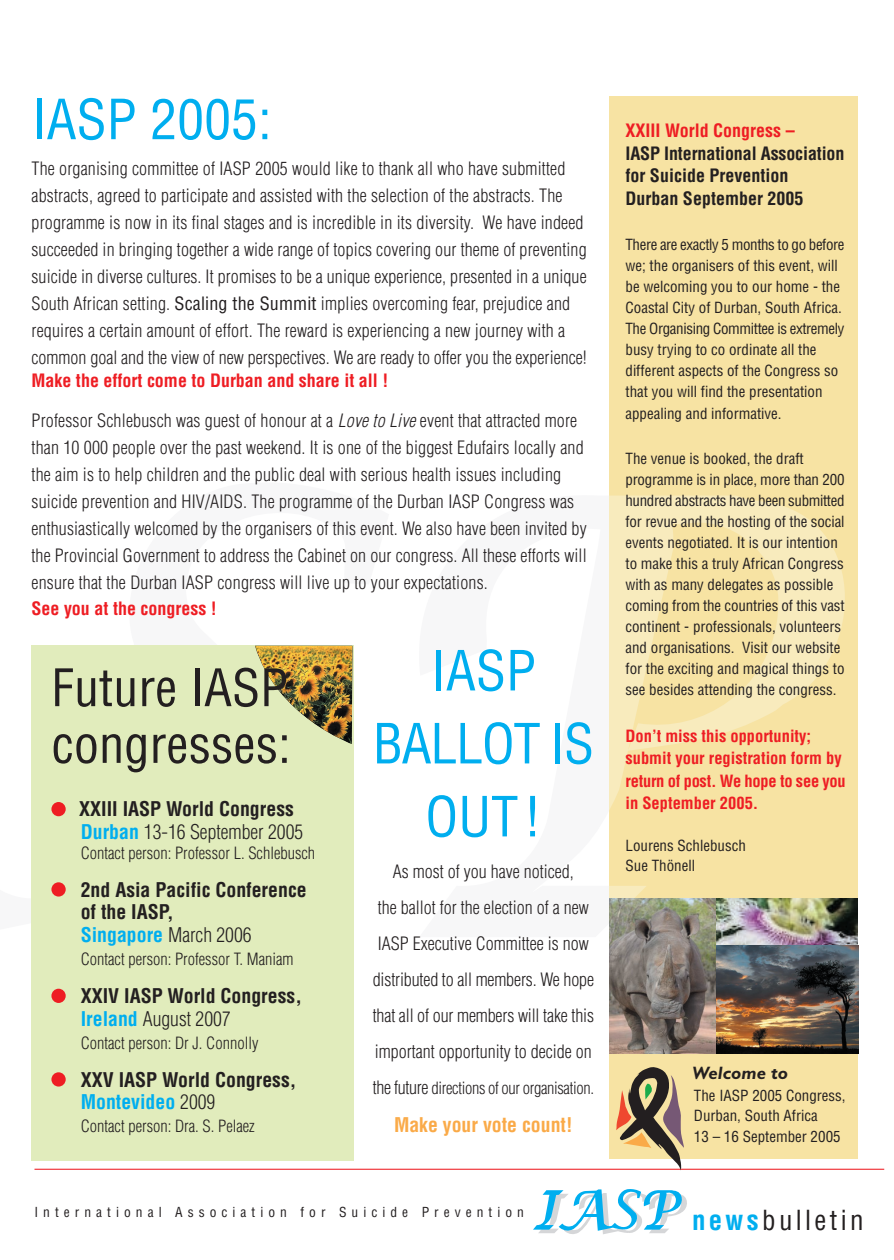
<style>
.page{position:relative;width:894px;height:1260px;background:#fff}
.page>*{position:absolute;margin:0;border:0;box-sizing:border-box;transform-origin:0 0}
.t1{font:condensed 54px/73.1px "Helvetica";letter-spacing:-.025em;color:#00aeef;text-align:center}
.t2{font:condensed 54px "Helvetica";color:#00aeef}
.t3{font:condensed 50.4px/56.7px "Helvetica";color:#231f20}
.t4{font:condensed 27px "Helvetica";letter-spacing:.125em;color:#231f20}
.t5{font:700 condensed 19.8px/22.8px "Helvetica";color:#231f20}
.t6{font:700 condensed 19.8px "Helvetica";color:#faaa48}
.t7{font:300 condensed 18px/27px "Helvetica";letter-spacing:.01em;color:#231f20}
.t8{font:700 condensed 18px "Helvetica";color:#ee1d23}
.t9{font:700 condensed 18px/22.5px "Helvetica";color:#231f20}
.t10{font:italic 700 18px "Gill Sans";color:#231f20}
.t11{font:300 condensed 16.5px "Helvetica";color:#231f20}
.t12{font:700 condensed 16.5px/22.5px "Helvetica";color:#ee1d23}
.t13{font:300 condensed 16.5px "Helvetica";letter-spacing:-.02em;color:#231f20}
.t14{font:condensed 15px/21px "Helvetica";color:#231f20}
.t15{font:condensed 13.5px "Helvetica";letter-spacing:.375em;color:#231f20}
.s1{font-weight:400}
.s2{font-style:italic}
.s3{font-size:18px}
.s4{color:#00aeef}
.s5{font-weight:300}
.s6{font-weight:700;color:#00aeef}
</style>
<div class="page">
<svg style="left:533px;top:1189px;width:154px;height:45px"></svg>
<hr style="left:34px;top:1169px;width:850px;height:1px;background:#ee1d23">
<div style="left:32px;top:645px;width:322px;height:516px;background:#e1ecbc"></div>
<div style="left:609px;top:96px;width:249px;height:1063px;background:#f7e3a3"></div>
<svg style="left:609px;top:495px;width:236px;height:403px"></svg>
<svg style="left:616px;top:1067px;width:68px;height:103px"></svg>
<img style="left:716px;top:898px;width:142px;height:47px">
<img style="left:716px;top:945px;width:142px;height:108px">
<img style="left:609px;top:898px;width:107px;height:155px">
<img style="left:255px;top:646px;width:97px;height:98px">
<div style="left:51px;top:802px;width:15px;height:14px;background:#ee1d23;border-radius:50%"></div>
<div style="left:51px;top:882px;width:15px;height:15px;background:#ee1d23;border-radius:50%"></div>
<div style="left:51px;top:989px;width:15px;height:14px;background:#ee1d23;border-radius:50%"></div>
<div style="left:51px;top:1072px;width:15px;height:15px;background:#ee1d23;border-radius:50%"></div>
<h1 class="t2" style="left:32px;top:99px;width:242px">IASP 2005:</h1>
<p class="t7" style="left:32px;top:157px;width:557px">The organising committee of IASP 2005 would like to thank all who have submitted abstracts, agreed to participate and assisted with the selection of the abstracts. The programme is now in its final stages and is incredible in its diversity. We have indeed succeeded in bringing together a wide range of topics covering our theme of preventing suicide in diverse cultures. It promises to be a unique experience, presented in a unique South African setting. <span class="s1">Scaling the Summit</span> implies overcoming fear, prejudice and requires a certain amount of effort. The reward is experiencing a new journey with a common goal and the view of new perspectives. We are ready to offer you the experience!</p>
<p class="t8" style="left:32px;top:373px;width:358px">Make the effort come to Durban and share it all !</p>
<p class="t7" style="left:31px;top:409px;width:557px">Professor Schlebusch was guest of honour at a <span class="s2">Love to Live</span> event that attracted more than 10 000 people over the past weekend. It is one of the biggest Edufairs locally and the aim is to help children and the public deal with serious health issues including suicide prevention and HIV/AIDS. The programme of the Durban IASP Congress was enthusiastically welcomed by the organisers of this event. We also have been invited by the Provincial Government to address the Cabinet on our congress. All these efforts will ensure that the Durban IASP congress will live up to your expectations.</p>
<p class="t8" style="left:31px;top:601px;width:187px">See you at the congress !</p>
<h1 class="t1" style="left:373px;top:639px;width:223px">IASP<br>BALLOT IS<br>OUT!</h1>
<p class="t7" style="left:373px;top:855px;width:223px;line-height:36px;text-align:center">As most of you have noticed,<br>the ballot for the election of a new IASP Executive Committee is now distributed to all members. We hope that all of our members will take this important opportunity to decide on</p>
<p class="t13" style="left:373px;top:1082px;width:223px"><span class="s3">the future</span> directions of our organisation.</p>
<p class="t6" style="left:394px;top:1117px;width:180px">Make your vote count!</p>
<h2 class="t3" style="left:51px;top:664px;width:241px">Future IASP congresses:</h2>
<p class="t5" style="left:79px;top:799px;width:226px">XXIII IASP World Congress<br><span class="s4">Durban</span> <span class="s5">13-16 September 2005</span></p>
<p class="t11" style="left:81px;top:846px;width:236px">Contact person: Professor L. Schlebusch</p>
<p class="t5" style="left:81px;top:880px;width:228px">2nd Asia Pacific Conference of the IASP,<br><span class="s4">Singapore</span> <span class="s5">March 2006</span></p>
<p class="t11" style="left:81px;top:953px;width:214px">Contact person: Professor T. Maniam</p>
<p class="t5" style="left:81px;top:986px;width:223px">XXIV IASP World Congress,<br><span class="s4">Ireland</span> <span class="s5">August 2007</span></p>
<p class="t11" style="left:81px;top:1036px;width:179px">Contact person: Dr J. Connolly</p>
<p class="t5" style="left:81px;top:1070px;width:217px">XXV IASP World Congress,<br><span class="s4">Montevideo</span> <span class="s5">2009</span></p>
<p class="t11" style="left:81px;top:1120px;width:176px">Contact person: Dra. S. Pelaez</p>
<p class="t15" style="left:35px;top:1207px;width:491px">International Association for Suicide Prevention</p>
<p class="t8" style="left:626px;top:124px;width:171px">XXIII World Congress –</p>
<p class="t9" style="left:626px;top:144px;width:221px">IASP International Association for Suicide Prevention<br>Durban September 2005</p>
<p class="t14" style="left:626px;top:235px;width:221px">There are exactly 5 months to go before we; the organisers of this event, will be welcoming you to our home - the Coastal City of Durban, South Africa.<br>The Organising Committee is extremely busy trying to co ordinate all the different aspects of the Congress so that you will find the presentation</p>
<p class="t14" style="left:626px;top:405px;width:158px">appealing and informative.</p>
<p class="t14" style="left:626px;top:450px;width:221px">The venue is booked, the draft programme is in place, more than 200 hundred abstracts have been submitted for revue and the hosting of the social events negotiated. It is our intention to make this a truly African Congress with as many delegates as possible coming from the countries of this vast continent - professionals, volunteers and organisations. Visit our website for the exciting and magical things to see besides attending the congress.</p>
<p class="t12" style="left:626px;top:726px;width:222px">Don’t miss this opportunity; submit your registration form by return of post. We hope to see you in September 2005.</p>
<p class="t14" style="left:626px;top:837px;width:122px;line-height:19.5px">Lourens Schlebusch<br>Sue Thönell</p>
<p class="t10" style="left:692px;top:1067px;width:98px">Welcome to</p>
<p class="t14" style="left:694px;top:1086px;width:153px;line-height:20.4px">The IASP 2005 Congress,<br>Durban, South Africa<br>13 – 16 September 2005</p>
<h3 class="t4" style="left:692px;top:1209px;width:173px"><span class="s6">news</span>bulletin</h3>
</div>
